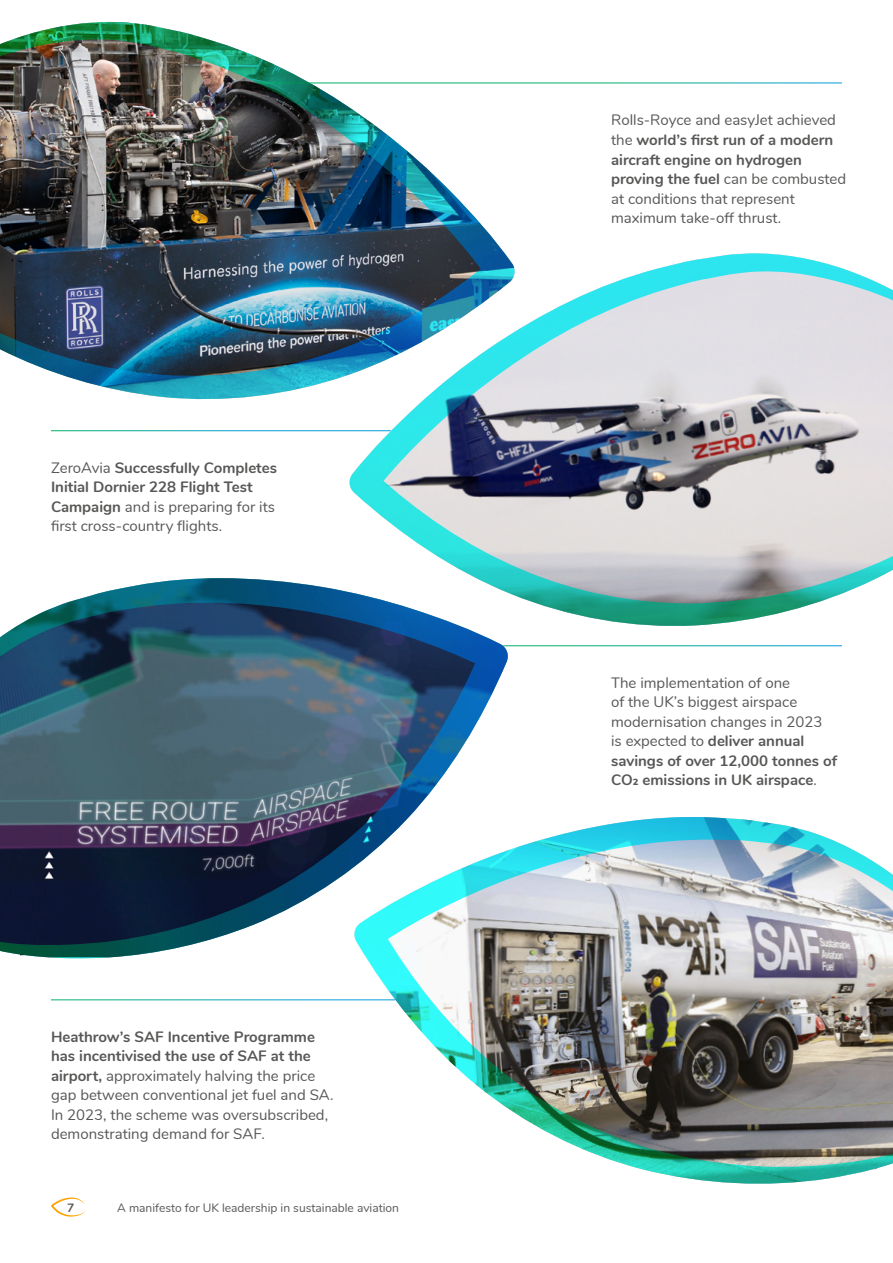
<style>
.page{position:relative;width:893px;height:1263px;background:#fff}
.page>*{position:absolute;margin:0;border:0;box-sizing:border-box;transform-origin:0 0}
.t1{font:15px/19.5px "Nunito";color:#575756}
.t2{font:700 15px/19.5px "Nunito";color:#575756}
.t3{font:12px "Nunito";color:#575756}
.t4{font:700 12px "Nunito";color:#575756}
.s1{font-weight:400}
.s2{font-weight:700}
</style>
<div class="page">
<svg style="left:348px;top:253px;width:545px;height:373px;background:#b0c6cb"></svg>
<img style="left:353px;top:817px;width:540px;height:367px">
<img style="left:0;top:21px;width:516px;height:382px">
<img style="left:0;top:574px;width:510px;height:385px">
<svg style="left:51px;top:1197px;width:34px;height:20px"></svg>
<p class="t2" style="left:51px;top:457px;width:227px"><span class="s1">ZeroAvia</span> Successfully Completes<br>Initial Dornier 228 Flight Test<br>Campaign <span class="s1">and is preparing for its first cross-country flights.</span></p>
<p class="t1" style="left:51px;top:1026px;width:284px"><span class="s2">Heathrow’s SAF Incentive Programme has incentivised the use of SAF at the airport,</span> approximately halving the price gap between conventional jet fuel and SA.<br>In 2023, the scheme was oversubscribed, demonstrating demand for SAF.</p>
<p class="t4" style="left:67px;top:1199px;width:9px">7</p>
<p class="t3" style="left:117px;top:1199px;width:283px">A manifesto for UK leadership in sustainable aviation</p>
<p class="t1" style="left:611px;top:110px;width:237px">Rolls-Royce and easyJet achieved the <span class="s2">world’s first run of a modern aircraft engine on hydrogen proving the fuel</span> can be combusted at conditions that represent maximum take-off thrust.</p>
<p class="t1" style="left:611px;top:672px;width:228px">The implementation of one<br>of the UK’s biggest airspace modernisation changes in 2023<br>is expected to <span class="s2">deliver annual savings of over 12,000 tonnes of<br>CO2 emissions in UK airspace</span>.</p>
</div>
